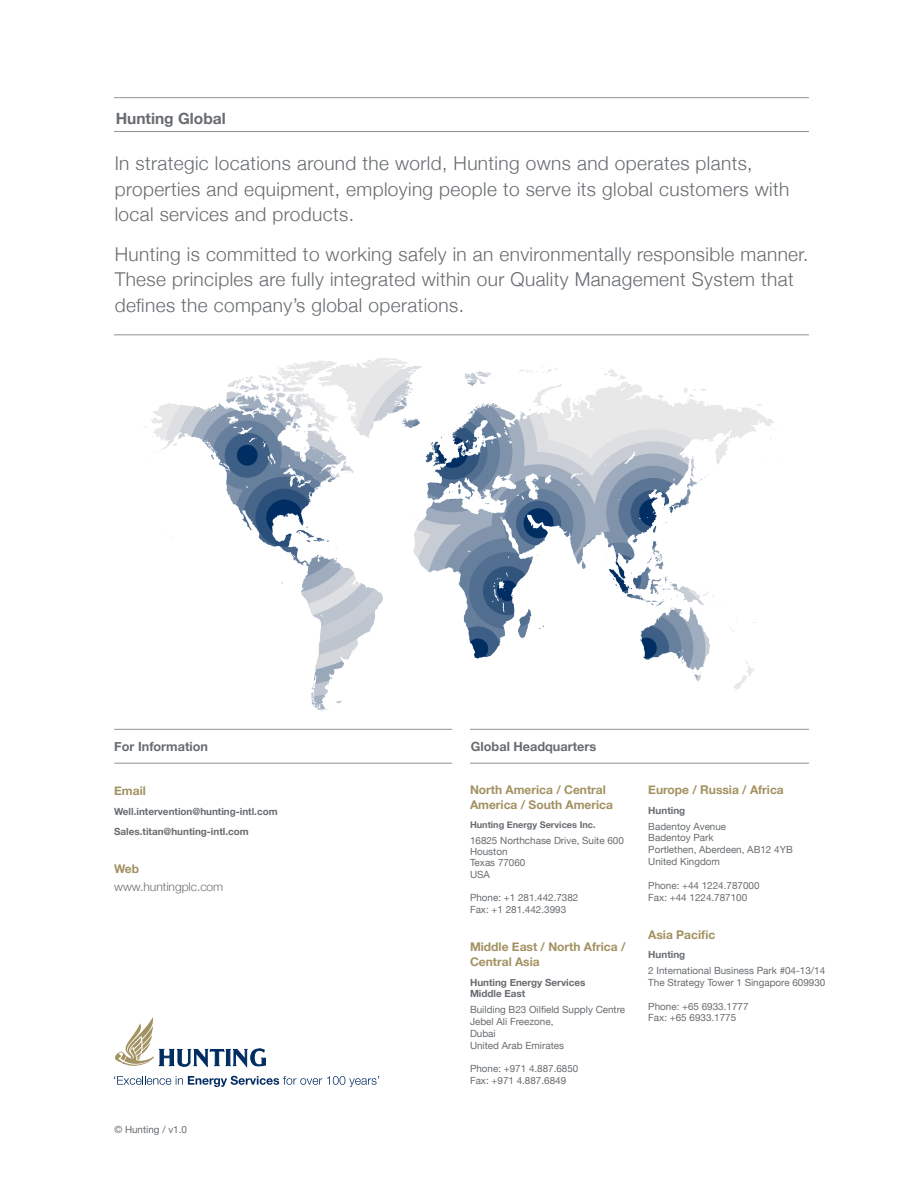
<style>
.page{position:relative;width:918px;height:1188px;background:#fff}
.page>*{position:absolute;margin:0;border:0;box-sizing:border-box;transform-origin:0 0}
.t1{font:300 19.05px/25.3px "Helvetica Neue";letter-spacing:.02em;color:#686c70}
.t2{font:700 15.45px "Helvetica Neue";color:#686c70}
.t3{font:700 12.75px "Helvetica Neue";color:#686c70}
.t4{font:700 12px/14.4px "Helvetica Neue";color:#a29161}
.t5{font:300 12px "Helvetica Neue";color:#686c70}
.t6{font:9.9px/11.9px "Helvetica Neue";color:#686c70}
.t7{font:700 9.9px/11.9px "Helvetica Neue";color:#686c70}
.t8{font:700 9.15px "Helvetica Neue";color:#686c70}
</style>
<div class="page">
<svg style="left:114px;top:358px;width:695px;height:371px"></svg>
<hr style="left:114px;top:131px;width:695px;height:1px;background:#8f9397">
<hr style="left:114px;top:97px;width:695px;height:1px;background:#8f9397">
<svg style="left:114px;top:1076px;width:265px;height:11px"></svg>
<hr style="left:470px;top:763px;width:339px;height:1px;background:#8f9397">
<hr style="left:470px;top:729px;width:339px;height:1px;background:#8f9397">
<hr style="left:114px;top:763px;width:338px;height:1px;background:#8f9397">
<hr style="left:114px;top:729px;width:338px;height:1px;background:#8f9397">
<hr style="left:114px;top:334px;width:695px;height:1px;background:#8f9397">
<svg style="left:115px;top:1017px;width:151px;height:50px"></svg>
<p class="t2" style="left:116px;top:106px;width:112px">Hunting Global</p>
<p class="t1" style="left:115px;top:150px;width:676px">In strategic locations around the world, Hunting owns and operates plants, properties and equipment, employing people to serve its global customers with local services and products.</p>
<p class="t1" style="left:115px;top:240px;width:695px">Hunting is committed to working safely in an environmentally responsible manner.<br>These principles are fully integrated within our Quality Management System that defines the company’s global operations.</p>
<p class="t3" style="left:114px;top:736px;width:95px">For Information</p>
<p class="t3" style="left:471px;top:736px;width:127px">Global Headquarters</p>
<p class="t4" style="left:114px;top:784px;width:33px">Email</p>
<p class="t7" style="left:114px;top:806px;width:165px">Well.intervention@hunting-intl.com</p>
<p class="t7" style="left:114px;top:826px;width:136px">Sales.titan@hunting-intl.com</p>
<p class="t4" style="left:114px;top:862px;width:26px">Web</p>
<p class="t5" style="left:114px;top:877px;width:111px">www.huntingplc.com</p>
<p class="t6" style="left:114px;top:1124px;width:74px">© Hunting / v1.0</p>
<p class="t4" style="left:470px;top:783px;width:145px">North America / Central<br>America / South America</p>
<p class="t8" style="left:470px;top:818px;width:127px">Hunting Energy Services Inc.</p>
<p class="t6" style="left:470px;top:835px;width:155px">16825 Northchase Drive, Suite 600</p>
<p class="t6" style="left:470px;top:846px;width:39px">Houston</p>
<p class="t6" style="left:470px;top:858px;width:57px">Texas 77060</p>
<p class="t6" style="left:470px;top:869px;width:21px">USA</p>
<p class="t6" style="left:470px;top:893px;width:110px">Phone: +1 281.442.7382</p>
<p class="t6" style="left:470px;top:904px;width:98px">Fax: +1 281.442.3993</p>
<p class="t4" style="left:470px;top:940px;width:157px">Middle East / North Africa /</p>
<p class="t4" style="left:470px;top:955px;width:71px">Central Asia</p>
<p class="t7" style="left:470px;top:976px;width:117px">Hunting Energy Services<br>Middle East</p>
<p class="t6" style="left:470px;top:1004px;width:157px">Building B23 Oilfield Supply Centre</p>
<p class="t6" style="left:470px;top:1016px;width:85px">Jebel Ali Freezone,</p>
<p class="t6" style="left:470px;top:1028px;width:27px">Dubai</p>
<p class="t6" style="left:470px;top:1040px;width:96px">United Arab Emirates</p>
<p class="t6" style="left:470px;top:1063px;width:110px">Phone: +971 4.887.6850</p>
<p class="t6" style="left:470px;top:1075px;width:98px">Fax: +971 4.887.6849</p>
<p class="t4" style="left:648px;top:783px;width:137px">Europe / Russia / Africa</p>
<p class="t7" style="left:648px;top:805px;width:38px">Hunting</p>
<p class="t6" style="left:648px;top:821px;width:79px">Badentoy Avenue</p>
<p class="t6" style="left:648px;top:832px;width:67px">Badentoy Park</p>
<p class="t6" style="left:648px;top:844px;width:146px">Portlethen, Aberdeen, AB12 4YB</p>
<p class="t6" style="left:648px;top:856px;width:73px">United Kingdom</p>
<p class="t6" style="left:648px;top:880px;width:113px">Phone: +44 1224.787000</p>
<p class="t6" style="left:648px;top:892px;width:100px">Fax: +44 1224.787100</p>
<p class="t4" style="left:648px;top:928px;width:69px">Asia Pacific</p>
<p class="t7" style="left:648px;top:949px;width:38px">Hunting</p>
<p class="t6" style="left:648px;top:965px;width:179px">2 International Business Park #04-13/14<br>The Strategy Tower 1 Singapore 609930</p>
<p class="t6" style="left:648px;top:1001px;width:102px">Phone: +65 6933.1777</p>
<p class="t6" style="left:648px;top:1013px;width:89px">Fax: +65 6933.1775</p>
</div>
